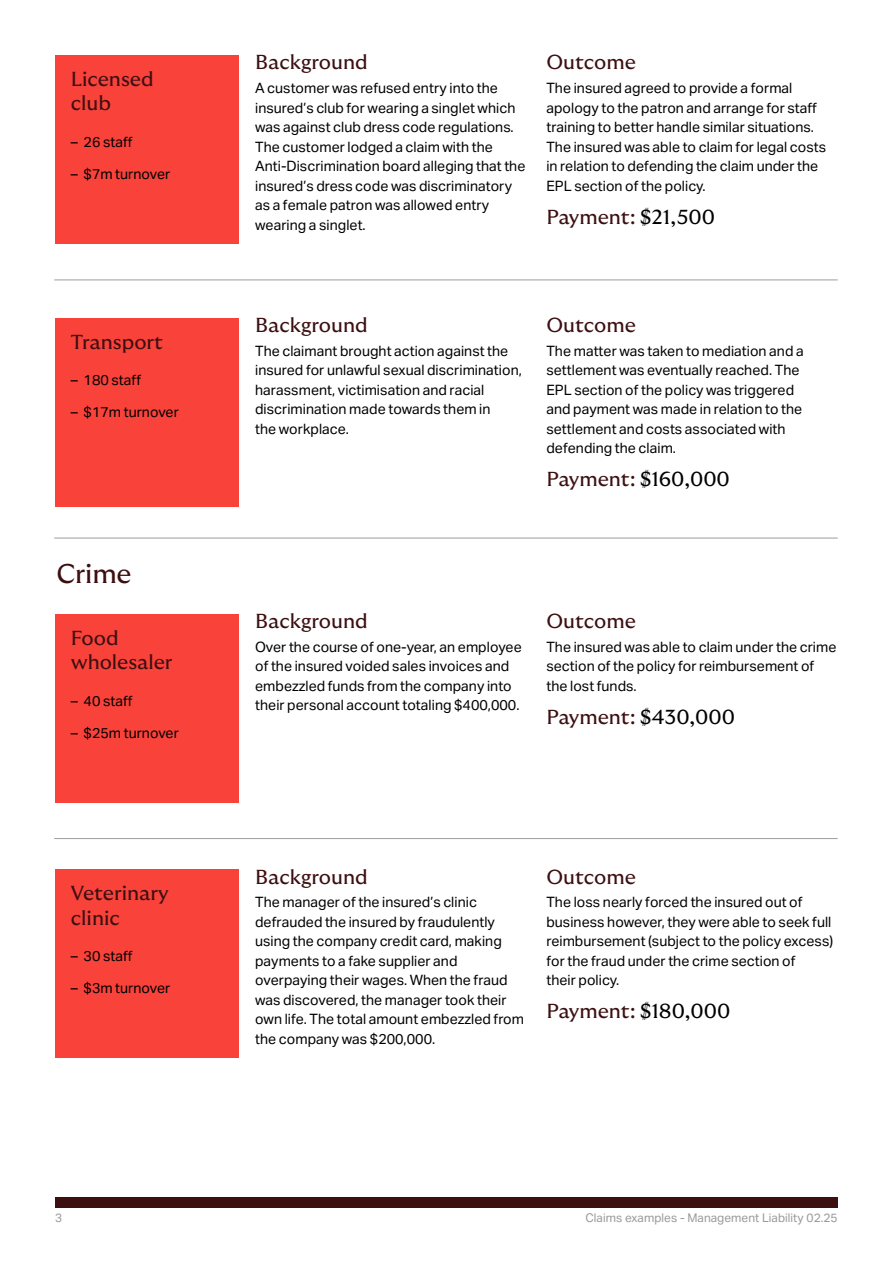
<style>
.page{position:relative;width:893px;height:1263px;background:#fff}
.page>*{position:absolute;margin:0;border:0;box-sizing:border-box;transform-origin:0 0}
.t1{font:27px "GT Ultra Median";letter-spacing:-.005em;color:#3c0f11}
.t2{font:20.25px/24.3px "GT Ultra Median";letter-spacing:-.005em;color:#3c0f11}
.t3{font:14.25px/19.5px "Aktiv Grotesk";color:#000}
.t4{font:12px "Aktiv Grotesk";color:#999}
.s1{color:#000}
</style>
<div class="page">
<div style="left:55px;top:1197px;width:783px;height:11px;background:#3c0f11"></div>
<div style="left:55px;top:55px;width:183px;height:189px;background:#f9423a"></div>
<hr style="left:54px;top:280px;width:784px;height:1px;background:#9d9d9d">
<div style="left:55px;top:318px;width:183px;height:189px;background:#f9423a"></div>
<hr style="left:54px;top:538px;width:784px;height:1px;background:#9d9d9d">
<div style="left:55px;top:614px;width:183px;height:189px;background:#f9423a"></div>
<hr style="left:54px;top:838px;width:784px;height:1px;background:#9d9d9d">
<div style="left:55px;top:869px;width:183px;height:189px;background:#f9423a"></div>
<h2 class="t2" style="left:71px;top:67px;width:84px">Licensed club</h2>
<p class="t3" style="left:71px;top:132px;width:63px">– 26 staff</p>
<p class="t3" style="left:71px;top:164px;width:101px">– $7m turnover</p>
<h2 class="t2" style="left:71px;top:330px;width:94px">Transport</h2>
<p class="t3" style="left:71px;top:370px;width:72px">– 180 staff</p>
<p class="t3" style="left:71px;top:403px;width:110px">– $17m turnover</p>
<h1 class="t1" style="left:56px;top:559px;width:77px">Crime</h1>
<h2 class="t2" style="left:71px;top:626px;width:103px">Food wholesaler</h2>
<p class="t3" style="left:71px;top:691px;width:63px">– 40 staff</p>
<p class="t3" style="left:71px;top:723px;width:110px">– $25m turnover</p>
<h2 class="t2" style="left:71px;top:881px;width:99px">Veterinary clinic</h2>
<p class="t3" style="left:71px;top:946px;width:63px">– 30 staff</p>
<p class="t3" style="left:71px;top:979px;width:101px">– $3m turnover</p>
<h2 class="t2" style="left:255px;top:50px;width:114px">Background</h2>
<p class="t3" style="left:255px;top:79px;width:272px">A customer was refused entry into the insured’s club for wearing a singlet which was against club dress code regulations.<br>The customer lodged a claim with the Anti-Discrimination board alleging that the insured’s dress code was discriminatory as a female patron was allowed entry wearing a singlet.</p>
<h2 class="t2" style="left:546px;top:50px;width:91px">Outcome</h2>
<p class="t3" style="left:546px;top:79px;width:281px">The insured agreed to provide a formal apology to the patron and arrange for staff training to better handle similar situations.<br>The insured was able to claim for legal costs in relation to defending the claim under the EPL section of the policy.</p>
<h2 class="t2" style="left:546px;top:205px;width:170px">Payment: <span class="s1">$21,500</span></h2>
<h2 class="t2" style="left:255px;top:313px;width:114px">Background</h2>
<p class="t3" style="left:255px;top:341px;width:268px">The claimant brought action against the insured for unlawful sexual discrimination, harassment, victimisation and racial discrimination made towards them in<br>the workplace.</p>
<h2 class="t2" style="left:546px;top:313px;width:91px">Outcome</h2>
<p class="t3" style="left:546px;top:341px;width:259px">The matter was taken to mediation and a settlement was eventually reached. The EPL section of the policy was triggered and payment was made in relation to the settlement and costs associated with defending the claim.</p>
<h2 class="t2" style="left:546px;top:467px;width:185px">Payment: <span class="s1">$160,000</span></h2>
<h2 class="t2" style="left:255px;top:609px;width:114px">Background</h2>
<p class="t3" style="left:255px;top:637px;width:268px">Over the course of one-year, an employee of the insured voided sales invoices and embezzled funds from the company into their personal account totaling $400,000.</p>
<h2 class="t2" style="left:546px;top:609px;width:91px">Outcome</h2>
<p class="t3" style="left:546px;top:637px;width:292px">The insured was able to claim under the crime section of the policy for reimbursement of the lost funds.</p>
<h2 class="t2" style="left:546px;top:705px;width:190px">Payment: <span class="s1">$430,000</span></h2>
<h2 class="t2" style="left:255px;top:865px;width:114px">Background</h2>
<p class="t3" style="left:255px;top:893px;width:270px">The manager of the insured’s clinic defrauded the insured by fraudulently using the company credit card, making payments to a fake supplier and overpaying their wages. When the fraud was discovered, the manager took their own life. The total amount embezzled from the company was $200,000.</p>
<h2 class="t2" style="left:546px;top:865px;width:91px">Outcome</h2>
<p class="t3" style="left:546px;top:893px;width:288px">The loss nearly forced the insured out of business however, they were able to seek full reimbursement (subject to the policy excess) for the fraud under the crime section of<br>their policy.</p>
<h2 class="t2" style="left:546px;top:999px;width:185px">Payment: <span class="s1">$180,000</span></h2>
<p class="t4" style="left:55px;top:1210px;width:9px">3</p>
<p class="t4" style="left:585px;top:1210px;width:254px">Claims examples - Management Liability 02.25</p>
</div>
